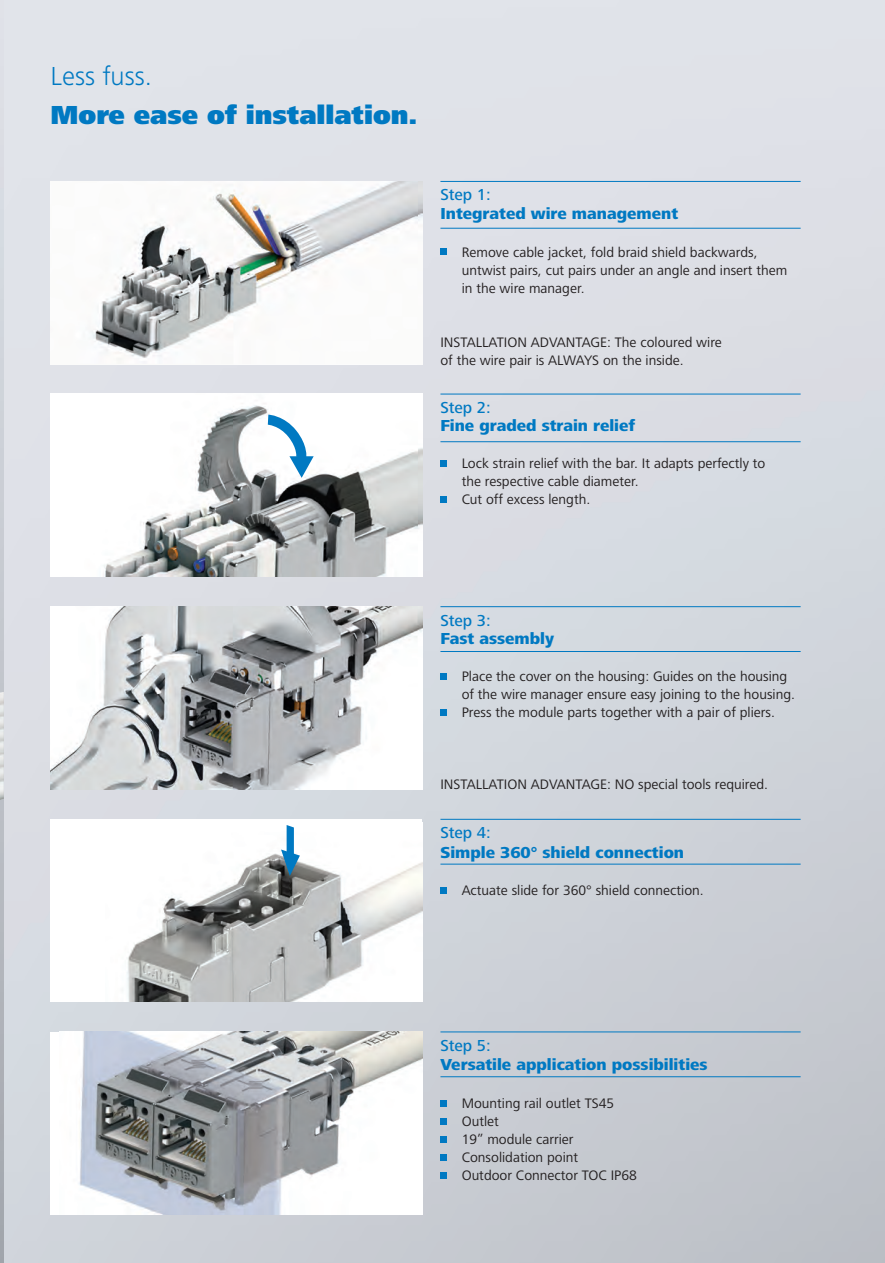
<style>
.page{position:relative;width:885px;height:1263px;background:#fff}
.page>*{position:absolute;margin:0;border:0;box-sizing:border-box;transform-origin:0 0}
.t1{font:900 27px "Frutiger Next LT";color:#0079c2}
.t2{font:300 27px "Frutiger Next LT";color:#0079c2}
.t3{font:800 16.5px "Frutiger Next LT";color:#0079c2}
.t4{font:500 16.5px "Frutiger Next LT";color:#0079c2}
.t5{font:14.25px/18px "Frutiger Next LT";color:#231f20}
</style>
<div class="page">
<img style="left:0;top:0;width:885px;height:1263px">
<img style="left:51px;top:181px;width:371px;height:183px">
<img style="left:51px;top:394px;width:371px;height:183px">
<img style="left:51px;top:606px;width:371px;height:183px">
<div style="left:51px;top:819px;width:371px;height:183px;background:#fff"></div>
<img style="left:127px;top:853px;width:295px;height:149px">
<div style="left:51px;top:1032px;width:371px;height:182px;background:#fff"></div>
<img style="left:79px;top:1032px;width:343px;height:182px">
<img style="left:0;top:139px;width:14px;height:427px">
<img style="left:0;top:638px;width:4px;height:297px">
<div style="left:440px;top:249px;width:7px;height:6px;background:#0079c2"></div>
<hr style="left:440px;top:181px;width:361px;height:1px;background:#0079c2">
<hr style="left:440px;top:228px;width:361px;height:1px;background:#0079c2">
<div style="left:440px;top:460px;width:7px;height:7px;background:#0079c2"></div>
<div style="left:440px;top:496px;width:7px;height:7px;background:#0079c2"></div>
<hr style="left:440px;top:394px;width:361px;height:1px;background:#0079c2">
<hr style="left:440px;top:441px;width:361px;height:1px;background:#0079c2">
<div style="left:440px;top:673px;width:7px;height:7px;background:#0079c2"></div>
<div style="left:440px;top:709px;width:7px;height:7px;background:#0079c2"></div>
<hr style="left:440px;top:606px;width:361px;height:1px;background:#0079c2">
<hr style="left:440px;top:651px;width:361px;height:1px;background:#0079c2">
<div style="left:440px;top:887px;width:7px;height:7px;background:#0079c2"></div>
<hr style="left:440px;top:819px;width:361px;height:1px;background:#0079c2">
<hr style="left:440px;top:864px;width:361px;height:1px;background:#0079c2">
<div style="left:440px;top:1100px;width:7px;height:6px;background:#0079c2"></div>
<div style="left:440px;top:1118px;width:7px;height:6px;background:#0079c2"></div>
<div style="left:440px;top:1136px;width:7px;height:6px;background:#0079c2"></div>
<div style="left:440px;top:1154px;width:7px;height:6px;background:#0079c2"></div>
<hr style="left:440px;top:1032px;width:361px;height:1px;background:#0079c2">
<hr style="left:440px;top:1076px;width:361px;height:1px;background:#0079c2">
<svg style="left:258px;top:410px;width:59px;height:68px"></svg>
<svg style="left:281px;top:825px;width:19px;height:51px"></svg>
<div style="left:440px;top:1172px;width:7px;height:7px;background:#0079c2"></div>
<h1 class="t2" style="left:51px;top:61px;width:103px">Less fuss.</h1>
<h1 class="t1" style="left:51px;top:99px;width:368px">More ease of installation.</h1>
<p class="t4" style="left:440px;top:185px;width:52px">Step 1:</p>
<p class="t3" style="left:440px;top:204px;width:239px">Integrated wire management</p>
<p class="t5" style="left:462px;top:243px;width:327px">Remove cable jacket, fold braid shield backwards, untwist pairs, cut pairs under an angle and insert them in the wire manager.</p>
<p class="t5" style="left:440px;top:333px;width:283px">INSTALLATION ADVANTAGE: The coloured wire of the wire pair is ALWAYS on the inside.</p>
<p class="t4" style="left:440px;top:398px;width:52px">Step 2:</p>
<p class="t3" style="left:440px;top:416px;width:196px">Fine graded strain relief</p>
<p class="t5" style="left:462px;top:455px;width:305px">Lock strain relief with the bar. It adapts perfectly to the respective cable diameter.<br>Cut off excess length.</p>
<p class="t4" style="left:440px;top:611px;width:52px">Step 3:</p>
<p class="t3" style="left:440px;top:629px;width:115px">Fast assembly</p>
<p class="t5" style="left:462px;top:667px;width:335px">Place the cover on the housing: Guides on the housing of the wire manager ensure easy joining to the housing.<br>Press the module parts together with a pair of pliers.</p>
<p class="t5" style="left:440px;top:775px;width:329px">INSTALLATION ADVANTAGE: NO special tools required.</p>
<p class="t4" style="left:440px;top:823px;width:52px">Step 4:</p>
<p class="t3" style="left:440px;top:843px;width:245px">Simple 360° shield connection</p>
<p class="t5" style="left:462px;top:881px;width:244px">Actuate slide for 360° shield connection.</p>
<p class="t4" style="left:440px;top:1036px;width:52px">Step 5:</p>
<p class="t3" style="left:440px;top:1055px;width:269px">Versatile application possibilities</p>
<p class="t5" style="left:462px;top:1094px;width:177px">Mounting rail outlet TS45<br>Outlet<br>19” module carrier<br>Consolidation point<br>Outdoor Connector TOC IP68</p>
</div>
